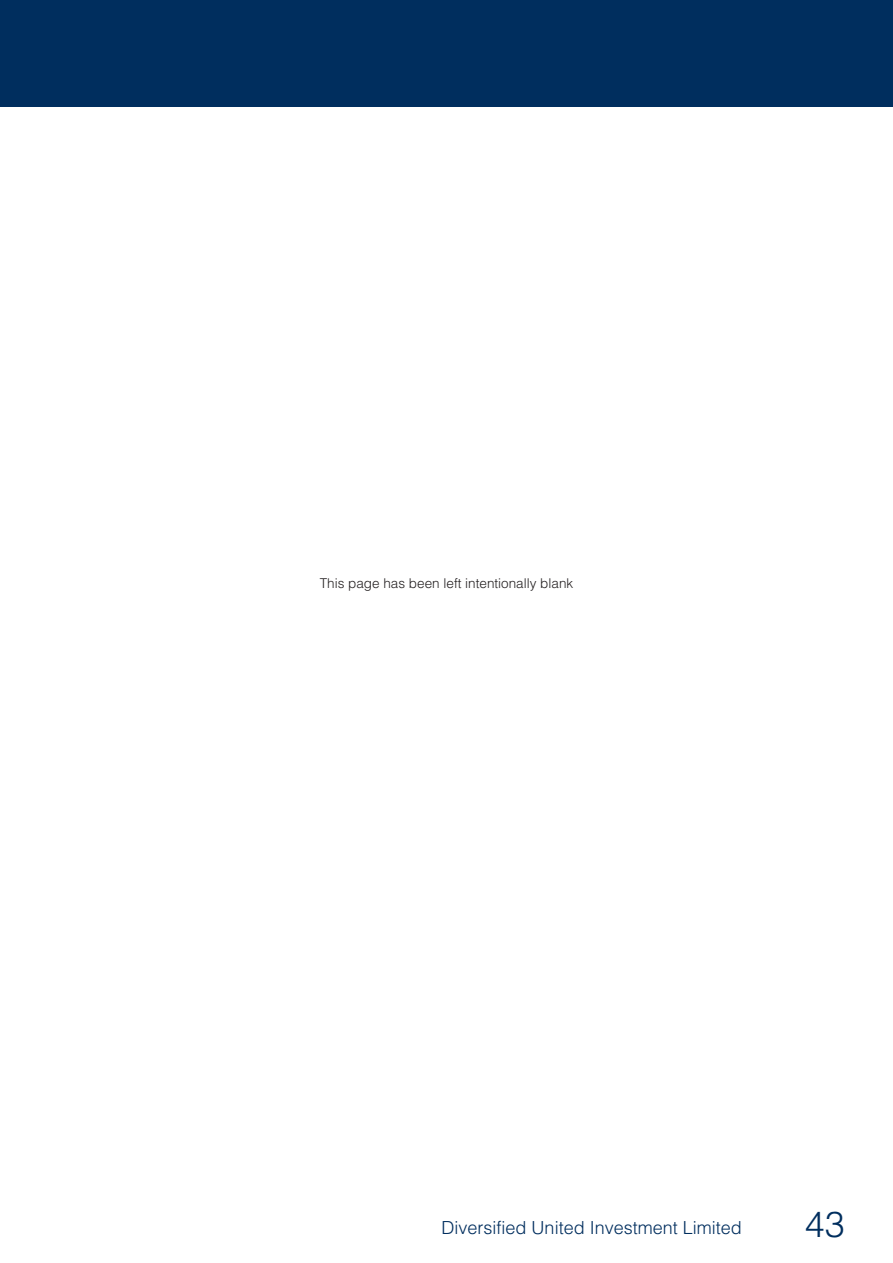
<style>
.page{position:relative;width:893px;height:1263px;background:#fff}
.page>*{position:absolute;margin:0;border:0;box-sizing:border-box;transform-origin:0 0}
.t1{font:300 36px "Helvetica";color:#002e5e}
.t2{font:300 18px "Helvetica";color:#002e5e}
.t3{font:300 13.5px "Helvetica";color:#231f20}
</style>
<div class="page">
<div style="left:0;top:0;width:893px;height:106px;background:#002e5e"></div>
<p class="t3" style="left:320px;top:572px;width:255px">This page has been left intentionally blank</p>
<h2 class="t2" style="left:442px;top:1212px;width:302px">Diversified United Investment Limited</h2>
<h1 class="t1" style="left:805px;top:1194px;width:42px">43</h1>
</div>
